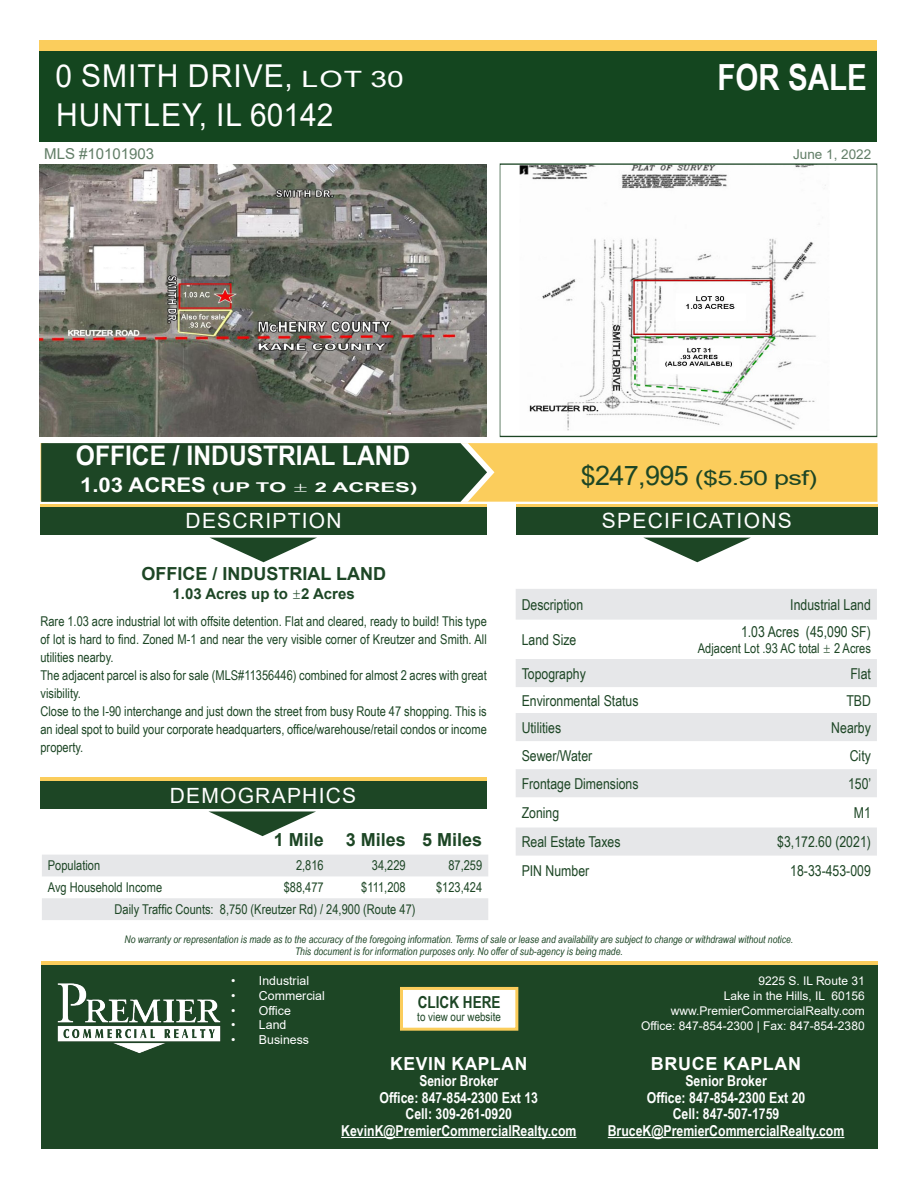
<style>
.page{position:relative;width:918px;height:1188px;background:#fff}
.page>*{position:absolute;margin:0;border:0;box-sizing:border-box;transform-origin:0 0}
.t1{font:700 36px "Arial Narrow";color:#fff}
.t2{font:31.5px "Arial";letter-spacing:.035em;color:#fff;scale:.95 1}
.t3{font:700 27px "Arial Narrow";color:#fff;scale:1.11 1}
.t4{font:21px "Arial";letter-spacing:.06em;color:#fff}
.t5{font:20.25px "Arial";color:#1d4625;scale:1.33 1}
.t6{font:700 18px "Arial";color:#1d4625}
.t7{font:700 18px "Arial";letter-spacing:.035em;color:#fff}
.t8{font:700 16.5px "Arial Narrow";color:#1d4625}
.t9{font:15px "Arial Narrow";color:#1d4625}
.t10{font:700 15px/16.5px "Arial Narrow";color:#fff;text-align:center}
.t11{font:700 15px "Arial";color:#1d4625}
.t12{font:15px "Arial";color:#1d4625}
.t13{font:13.5px/18px "Arial Narrow";color:#1d4625;text-align:justify}
.t14{font:700 13.5px "Arial Narrow";color:#fff;scale:2 1}
.t15{font:13.5px "Arial";color:#1d4625}
.t16{font:12.3px "Arial";color:#fff}
.t17{font:12px/15px "Arial";color:#fff;text-align:right}
.t18{font:12px "Arial Narrow";color:#1d4625}
.t19{font:italic 10.5px/12px "Arial Narrow";color:#1d4625;text-align:center}
.s1{font-size:22.5px}
.s2{font-size:20.25px}
.s3{font-family:"Courier New";font-weight:400}
.s4{font-size:27px}
.s5{font-family:"Courier New"}
</style>
<div class="page">
<div style="left:40px;top:40px;width:837px;height:96px;background:#fbcd5c"></div>
<div style="left:40px;top:51px;width:837px;height:91px;background:#14461f"></div>
<div style="left:41px;top:961px;width:837px;height:187px;background:#fbcd5c"></div>
<div style="left:41px;top:965px;width:837px;height:183px;background:#1d4625"></div>
<img style="left:57px;top:983px;width:164px;height:70px">
<div style="left:40px;top:443px;width:838px;height:59px;background:#fbcd5c"></div>
<svg style="left:41px;top:443px;width:453px;height:59px;background:#274d2b"></svg>
<div style="left:400px;top:987px;width:118px;height:44px;background:#fff;border:3px solid #fbcd5c"></div>
<hr style="left:608px;top:1137px;width:236px;height:1px;background:#fff">
<hr style="left:341px;top:1137px;width:235px;height:1px;background:#fff">
<svg style="left:42px;top:855px;width:446px;height:65px"></svg>
<div style="left:516px;top:504px;width:362px;height:28px;background:#fbcd5c"></div>
<div style="left:516px;top:507px;width:362px;height:28px;background:#1d4625"></div>
<svg style="left:644px;top:538px;width:106px;height:24px"></svg>
<div style="left:40px;top:778px;width:447px;height:27px;background:#fbcd5c"></div>
<div style="left:40px;top:781px;width:447px;height:27px;background:#1d4625"></div>
<svg style="left:209px;top:811px;width:107px;height:25px"></svg>
<div style="left:40px;top:504px;width:447px;height:28px;background:#fbcd5c"></div>
<div style="left:40px;top:507px;width:447px;height:28px;background:#1d4625"></div>
<svg style="left:210px;top:538px;width:106px;height:24px"></svg>
<svg style="left:516px;top:589px;width:361px;height:267px;fill:#e6e7e9"></svg>
<img style="left:40px;top:165px;width:447px;height:272px">
<img style="left:519px;top:166px;width:307px;height:265px">
<div style="left:500px;top:164px;width:377px;height:273px;border:1px solid #1d4625"></div>
<p class="t2" style="left:56px;top:54px;width:368px">0 SMITH DRIVE, <span class="s1">LOT 30</span></p>
<p class="t2" style="left:56px;top:93px;width:294px">HUNTLEY, IL 60142</p>
<p class="t1" style="left:718px;top:50px;width:151px">FOR SALE</p>
<p class="t12" style="left:44px;top:143px;width:112px">MLS #10101903</p>
<p class="t15" style="left:793px;top:145px;width:80px">June 1, 2022</p>
<p class="t3" style="left:76px;top:435px;width:303px">OFFICE / INDUSTRIAL LAND</p>
<p class="t14" style="left:80px;top:477px;width:170px"><span class="s2">1.03 ACRES</span> (UP TO <span class="s3">±</span> 2 ACRES)</p>
<p class="t5" style="left:581px;top:464px;width:179px"><span class="s4">$247,995</span> ($5.50 psf)</p>
<p class="t4" style="left:186px;top:506px;width:158px">DESCRIPTION</p>
<p class="t4" style="left:602px;top:506px;width:191px">SPECIFICATIONS</p>
<p class="t6" style="left:141px;top:561px;width:246px">OFFICE / INDUSTRIAL LAND</p>
<p class="t11" style="left:173px;top:584px;width:184px">1.03 Acres up to <span class="s3">±</span>2 Acres</p>
<p class="t13" style="left:40px;top:612px;width:448px">Rare 1.03 acre industrial lot with offsite detention. Flat and cleared, ready to build! This type of lot is hard to find. Zoned M-1 and near the very visible corner of Kreutzer and Smith. All utilities nearby.</p>
<p class="t13" style="left:40px;top:666px;width:448px">The adjacent parcel is also for sale (MLS#11356446) combined for almost 2 acres with great visibility.</p>
<p class="t13" style="left:40px;top:702px;width:448px">Close to the I-90 interchange and just down the street from busy Route 47 shopping. This is an ideal spot to build your corporate headquarters, office/warehouse/retail condos or income property.</p>
<p class="t4" style="left:170px;top:781px;width:188px">DEMOGRAPHICS</p>
<p class="t6" style="left:274px;top:827px;width:52px">1 Mile</p>
<p class="t6" style="left:346px;top:827px;width:62px">3 Miles</p>
<p class="t6" style="left:422px;top:827px;width:62px">5 Miles</p>
<p class="t13" style="left:48px;top:856px;width:54px">Population</p>
<p class="t13" style="left:296px;top:856px;width:29px">2,816</p>
<p class="t13" style="left:372px;top:856px;width:35px">34,229</p>
<p class="t13" style="left:448px;top:856px;width:35px">87,259</p>
<p class="t13" style="left:48px;top:878px;width:116px">Avg Household Income</p>
<p class="t13" style="left:284px;top:878px;width:42px">$88,477</p>
<p class="t13" style="left:361px;top:878px;width:46px">$111,208</p>
<p class="t13" style="left:436px;top:878px;width:48px">$123,424</p>
<p class="t13" style="left:115px;top:900px;width:302px">Daily Traffic Counts: 8,750 (Kreutzer Rd) / 24,900 (Route 47)</p>
<p class="t9" style="left:522px;top:593px;width:63px">Description</p>
<p class="t9" style="left:790px;top:593px;width:82px">Industrial Land</p>
<p class="t9" style="left:522px;top:629px;width:56px">Land Size</p>
<p class="t9" style="left:741px;top:620px;width:131px">1.03 Acres (45,090 SF)</p>
<p class="t13" style="left:698px;top:639px;width:175px">Adjacent Lot .93 AC total <span class="s5">±</span> 2 Acres</p>
<p class="t9" style="left:522px;top:662px;width:66px">Topography</p>
<p class="t9" style="left:850px;top:662px;width:22px">Flat</p>
<p class="t9" style="left:522px;top:689px;width:118px">Environmental Status</p>
<p class="t9" style="left:846px;top:689px;width:26px">TBD</p>
<p class="t9" style="left:522px;top:716px;width:41px">Utilities</p>
<p class="t9" style="left:831px;top:716px;width:41px">Nearby</p>
<p class="t9" style="left:522px;top:744px;width:72px">Sewer/Water</p>
<p class="t9" style="left:850px;top:744px;width:23px">City</p>
<p class="t9" style="left:522px;top:772px;width:118px">Frontage Dimensions</p>
<p class="t9" style="left:848px;top:772px;width:25px">150’</p>
<p class="t9" style="left:522px;top:802px;width:39px">Zoning</p>
<p class="t9" style="left:854px;top:802px;width:19px">M1</p>
<p class="t9" style="left:522px;top:831px;width:100px">Real Estate Taxes</p>
<p class="t9" style="left:777px;top:831px;width:95px">$3,172.60 (2021)</p>
<p class="t9" style="left:522px;top:860px;width:69px">PIN Number</p>
<p class="t9" style="left:790px;top:860px;width:82px">18-33-453-009</p>
<p class="t19" style="left:125px;top:933px;width:670px">No warranty or representation is made as to the accuracy of the foregoing information. Terms of sale or lease and availability are subject to change or withdrawal without notice.<br>This document is for information purposes only. No offer of sub-agency is being made.</p>
<p class="t16" style="left:231px;top:972px;width:79px">• Industrial</p>
<p class="t16" style="left:231px;top:987px;width:95px">• Commercial</p>
<p class="t16" style="left:231px;top:1002px;width:61px">• Office</p>
<p class="t16" style="left:231px;top:1017px;width:57px">• Land</p>
<p class="t16" style="left:231px;top:1031px;width:79px">• Business</p>
<p class="t8" style="left:418px;top:989px;width:84px">CLICK HERE</p>
<p class="t18" style="left:417px;top:1008px;width:85px">to view our website</p>
<h3 class="t7" style="left:390px;top:1051px;width:139px">KEVIN KAPLAN</h3>
<p class="t10" style="left:341px;top:1072px;width:237px">Senior Broker<br>Office: 847-854-2300 Ext 13<br>Cell: 309-261-0920<br>KevinK@PremierCommercialRealty.com</p>
<p class="t17" style="left:641px;top:973px;width:225px">9225 S. IL Route 31<br>Lake in the Hills, IL 60156 www.PremierCommercialRealty.com<br>Office: 847-854-2300 | Fax: 847-854-2380</p>
<h3 class="t7" style="left:651px;top:1051px;width:152px">BRUCE KAPLAN</h3>
<p class="t10" style="left:608px;top:1072px;width:238px">Senior Broker<br>Office: 847-854-2300 Ext 20<br>Cell: 847-507-1759<br>BruceK@PremierCommercialRealty.com</p>
</div>
